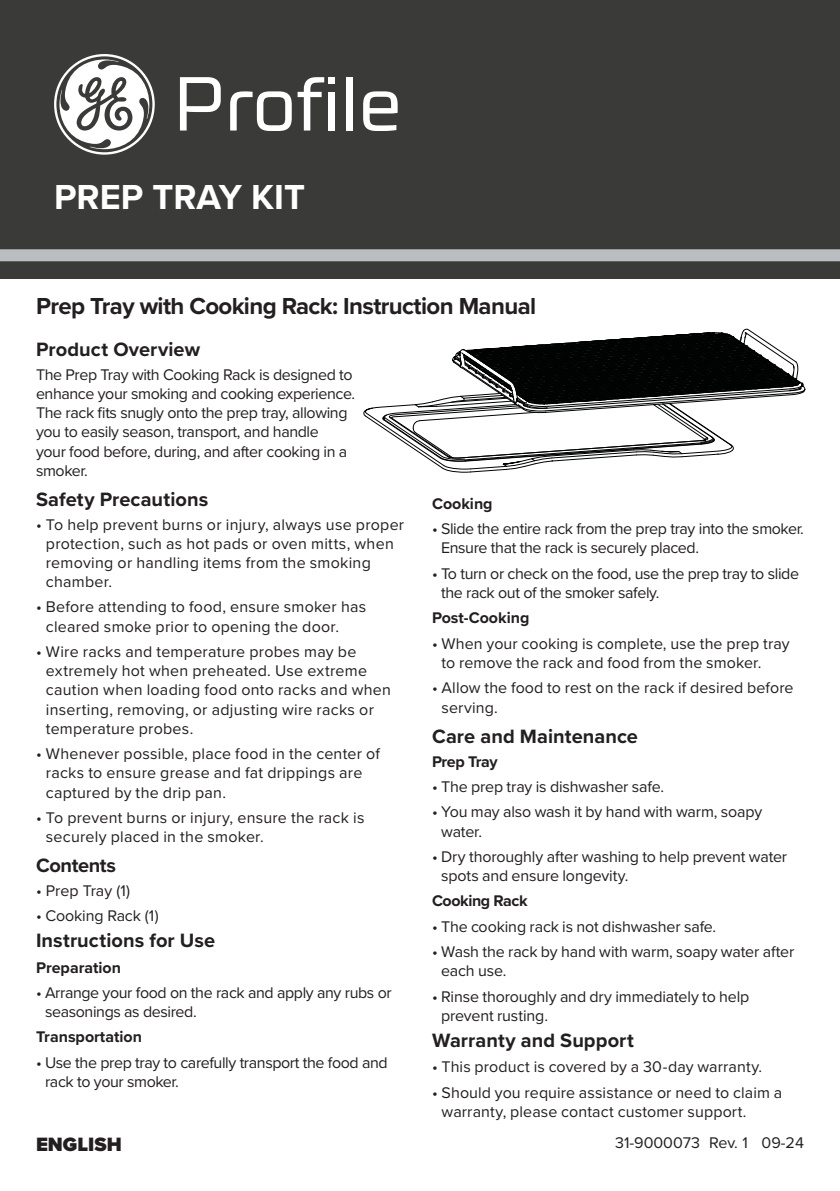
<style>
.page{position:relative;width:840px;height:1191px;background:#fff}
.page>*{position:absolute;margin:0;border:0;box-sizing:border-box;transform-origin:0 0}
.t1{font:700 36px "Proxima Nova";color:#fff}
.t2{font:700 24px "Proxima Nova";letter-spacing:-.025em;color:#231f20}
.t3{font:700 20px "Proxima Nova";letter-spacing:.005em;color:#231f20}
.t4{font:700 20px "Proxima Nova";letter-spacing:-.02em;color:#231f20}
.t5{font:900 20px "Proxima Nova";color:#231f20}
.t6{font:16px/19.2px "Proxima Nova";letter-spacing:-.005em;color:#231f20}
.t7{font:16px/19.2px "Proxima Nova";letter-spacing:.015em;color:#231f20}
.t8{font:16px/19.2px "Proxima Nova";letter-spacing:-.025em;color:#231f20}
.t9{font:700 16px "Proxima Nova";color:#231f20}
.t10{font:700 16px "Proxima Nova";letter-spacing:-.025em;color:#231f20}
</style>
<div class="page">
<svg style="left:363px;top:329px;width:442px;height:143px"></svg>
<div style="left:0;top:0;width:839px;height:278px;background:#3a3a38"></div>
<svg style="left:54px;top:54px;width:101px;height:101px"></svg>
<svg style="left:180px;top:77px;width:40px;height:53px"></svg>
<div style="left:328px;top:92px;width:7px;height:38px;background:#fff"></div>
<div style="left:328px;top:77px;width:7px;height:7px;background:#fff"></div>
<div style="left:346px;top:77px;width:6px;height:53px;background:#fff"></div>
<svg style="left:363px;top:91px;width:34px;height:40px"></svg>
<svg style="left:297px;top:77px;width:27px;height:53px"></svg>
<svg style="left:230px;top:91px;width:61px;height:40px"></svg>
<div style="left:0;top:249px;width:839px;height:12px;background:#bbbdc0"></div>
<h1 class="t1" style="left:54px;top:183px;width:252px">PREP TRAY KIT</h1>
<h2 class="t2" style="left:36px;top:297px;width:501px">Prep Tray with Cooking Rack: Instruction Manual</h2>
<p class="t3" style="left:36px;top:342px;width:165px">Product Overview</p>
<p class="t8" style="left:36px;top:366px;width:320px">The Prep Tray with Cooking Rack is designed to enhance your smoking and cooking experience.<br>The rack fits snugly onto the prep tray, allowing you to easily season, transport, and handle<br>your food before, during, and after cooking in a smoker.</p>
<p class="t3" style="left:36px;top:491px;width:174px">Safety Precautions</p>
<p class="t7" style="left:46px;top:516px;width:359px;text-indent:-10px">• To help prevent burns or injury, always use proper protection, such as hot pads or oven mitts, when removing or handling items from the smoking chamber.</p>
<p class="t7" style="left:46px;top:599px;width:321px;text-indent:-10px">• Before attending to food, ensure smoker has cleared smoke prior to opening the door.</p>
<p class="t7" style="left:46px;top:643px;width:346px;text-indent:-10px">• Wire racks and temperature probes may be extremely hot when preheated. Use extreme caution when loading food onto racks and when inserting, removing, or adjusting wire racks or temperature probes.</p>
<p class="t7" style="left:46px;top:746px;width:335px;text-indent:-10px">• Whenever possible, place food in the center of racks to ensure grease and fat drippings are captured by the drip pan.</p>
<p class="t7" style="left:46px;top:809px;width:320px;text-indent:-10px">• To prevent burns or injury, ensure the rack is securely placed in the smoker.</p>
<p class="t4" style="left:36px;top:857px;width:82px">Contents</p>
<p class="t6" style="left:36px;top:882px;width:96px">• Prep Tray (1)</p>
<p class="t6" style="left:36px;top:907px;width:124px">• Cooking Rack (1)</p>
<p class="t3" style="left:36px;top:933px;width:181px">Instructions for Use</p>
<p class="t9" style="left:36px;top:961px;width:86px">Preparation</p>
<p class="t8" style="left:45px;top:984px;width:348px;text-indent:-9px">• Arrange your food on the rack and apply any rubs or seasonings as desired.</p>
<p class="t9" style="left:36px;top:1031px;width:107px">Transportation</p>
<p class="t8" style="left:45px;top:1054px;width:344px;text-indent:-9px">• Use the prep tray to carefully transport the food and rack to your smoker.</p>
<p class="t9" style="left:432px;top:497px;width:62px">Cooking</p>
<p class="t8" style="left:441px;top:521px;width:364px;text-indent:-9px">• Slide the entire rack from the prep tray into the smoker.<br>Ensure that the rack is securely placed.</p>
<p class="t8" style="left:441px;top:565px;width:359px;text-indent:-9px">• To turn or check on the food, use the prep tray to slide the rack out of the smoker safely.</p>
<p class="t9" style="left:432px;top:612px;width:99px">Post-Cooking</p>
<p class="t6" style="left:441px;top:635px;width:349px;text-indent:-10px">• When your cooking is complete, use the prep tray to remove the rack and food from the smoker.</p>
<p class="t6" style="left:441px;top:679px;width:353px;line-height:20px;text-indent:-10px">• Allow the food to rest on the rack if desired before serving.</p>
<p class="t3" style="left:432px;top:728px;width:207px">Care and Maintenance</p>
<p class="t10" style="left:432px;top:755px;width:67px">Prep Tray</p>
<p class="t6" style="left:432px;top:778px;width:233px">• The prep tray is dishwasher safe.</p>
<p class="t6" style="left:441px;top:804px;width:322px;text-indent:-9px">• You may also wash it by hand with warm, soapy water.</p>
<p class="t6" style="left:441px;top:848px;width:347px;text-indent:-9px">• Dry thoroughly after washing to help prevent water spots and ensure longevity.</p>
<p class="t10" style="left:432px;top:895px;width:97px">Cooking Rack</p>
<p class="t6" style="left:432px;top:918px;width:285px">• The cooking rack is not dishwasher safe.</p>
<p class="t6" style="left:441px;top:943px;width:355px;text-indent:-9px">• Wash the rack by hand with warm, soapy water after each use.</p>
<p class="t6" style="left:441px;top:988px;width:309px;text-indent:-9px">• Rinse thoroughly and dry immediately to help prevent rusting.</p>
<p class="t3" style="left:432px;top:1032px;width:203px">Warranty and Support</p>
<p class="t6" style="left:432px;top:1059px;width:331px">• This product is covered by a 30-day warranty.</p>
<p class="t6" style="left:441px;top:1084px;width:342px;text-indent:-10px">• Should you require assistance or need to claim a warranty, please contact customer support.</p>
<p class="t5" style="left:36px;top:1137px;width:87px">ENGLISH</p>
<p class="t6" style="left:614px;top:1134px;width:190px">31-9000073 Rev. 1 09-24</p>
</div>
